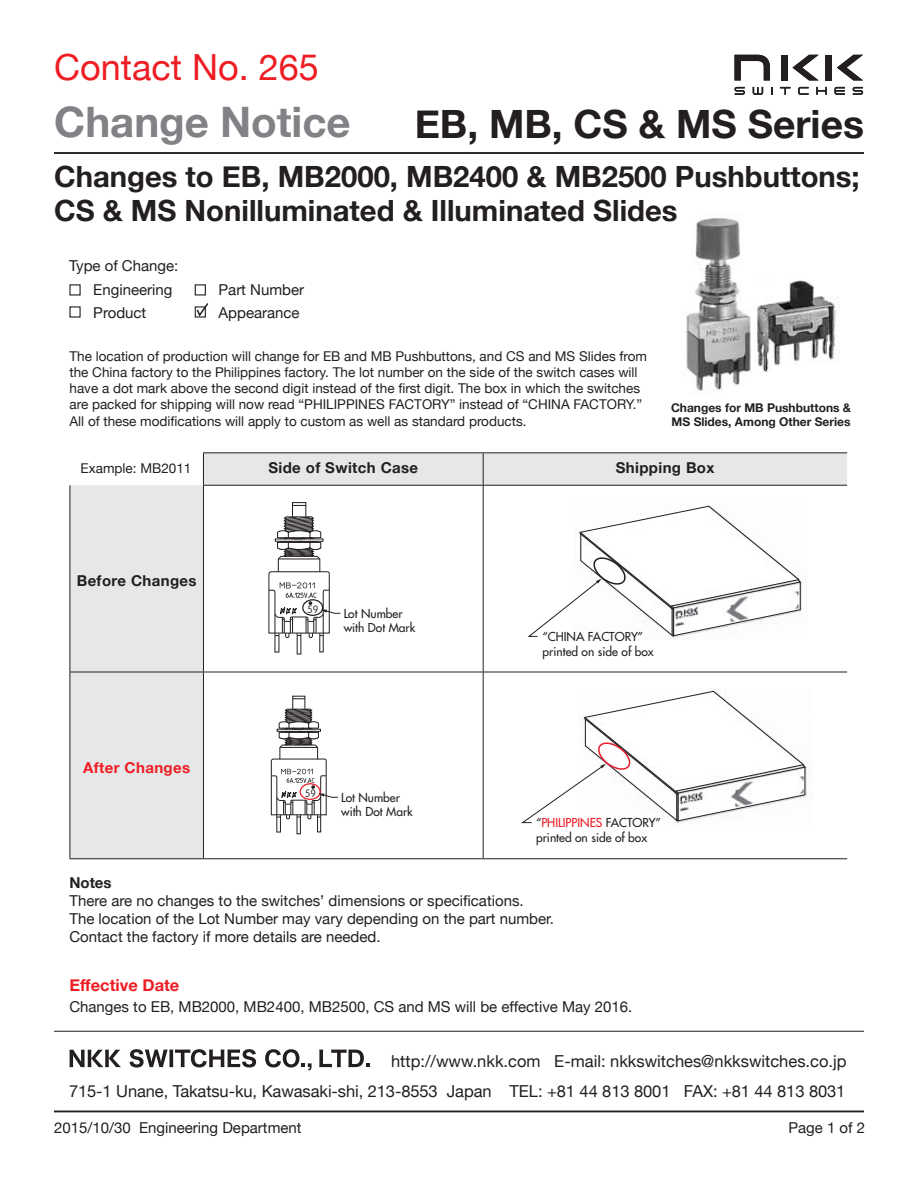
<style>
.page{position:relative;width:918px;height:1188px;background:#fff}
.page>*{position:absolute;margin:0;border:0;box-sizing:border-box;transform-origin:0 0}
.t1{font:700 42px "Helvetica Neue";color:#808285}
.t2{font:700 39px "Helvetica Neue";color:#231f20}
.t3{font:36px "Helvetica Neue";color:#ee1d23}
.t4{font:700 29.25px/34.5px "Helvetica Neue";color:#231f20}
.t5{font:16.5px "Helvetica Neue";letter-spacing:-.005em;color:#231f20}
.t6{font:700 16.5px "Helvetica Neue";color:#ee1d23}
.t7{font:15px "Helvetica Neue";color:#231f20}
.t8{font:700 15px "Helvetica Neue";letter-spacing:.025em;color:#231f20}
.t9{font:700 15px "Helvetica Neue";letter-spacing:.025em;color:#ee1d23}
.t10{font:13.5px/16.2px "Helvetica Neue";color:#231f20}
.t11{font:500 12px/14.4px "Futura Std";color:#231f20}
.t12{font:700 12px/14.4px "Helvetica Neue";color:#231f20}
.t13{font:100 10.5px "VAG Rounded";color:#231f20}
.s1{color:#ee1d23}
</style>
<div class="page">
<div style="left:195px;top:284px;width:11px;height:12px;border:1px solid #231f20"></div>
<svg style="left:195px;top:303px;width:14px;height:15px"></svg>
<hr style="left:54px;top:152px;width:810px;height:2px;background:#231f20">
<svg style="left:734px;top:55px;width:36px;height:25px"></svg>
<div style="left:826px;top:55px;width:6px;height:25px;background:#231f20"></div>
<div style="left:781px;top:55px;width:7px;height:25px;background:#231f20"></div>
<svg style="left:793px;top:55px;width:26px;height:25px"></svg>
<svg style="left:837px;top:55px;width:26px;height:25px"></svg>
<svg style="left:735px;top:87px;width:10px;height:8px"></svg>
<svg style="left:853px;top:87px;width:10px;height:8px"></svg>
<svg style="left:816px;top:87px;width:11px;height:8px"></svg>
<svg style="left:834px;top:87px;width:11px;height:8px"></svg>
<svg style="left:798px;top:87px;width:11px;height:8px"></svg>
<svg style="left:780px;top:87px;width:10px;height:8px"></svg>
<svg style="left:753px;top:87px;width:10px;height:8px"></svg>
<hr style="left:54px;top:1031px;width:810px;height:1px;background:#231f20">
<svg style="left:69px;top:1050px;width:52px;height:17px"></svg>
<svg style="left:130px;top:1049px;width:126px;height:19px"></svg>
<svg style="left:265px;top:1049px;width:47px;height:22px"></svg>
<svg style="left:319px;top:1049px;width:51px;height:18px"></svg>
<hr style="left:54px;top:1111px;width:810px;height:1px;background:#231f20">
<div style="left:204px;top:453px;width:643px;height:32px;background:#e6e7e9"></div>
<div style="left:71px;top:485px;width:132px;height:373px;background:#e6e7e9"></div>
<hr style="left:203px;top:452px;width:280px;height:1px;background:#231f20">
<hr style="left:203px;top:453px;width:1px;height:32px;background:#231f20">
<hr style="left:483px;top:452px;width:364px;height:1px;background:#231f20">
<hr style="left:483px;top:453px;width:1px;height:32px;background:#231f20">
<hr style="left:203px;top:485px;width:280px;height:1px;background:#231f20">
<hr style="left:203px;top:486px;width:1px;height:186px;background:#231f20">
<hr style="left:483px;top:485px;width:364px;height:1px;background:#231f20">
<hr style="left:483px;top:486px;width:1px;height:186px;background:#231f20">
<hr style="left:203px;top:672px;width:1px;height:186px;background:#231f20">
<hr style="left:483px;top:672px;width:1px;height:186px;background:#231f20">
<hr style="left:203px;top:858px;width:280px;height:1px;background:#231f20">
<hr style="left:483px;top:858px;width:364px;height:1px;background:#231f20">
<hr style="left:203px;top:672px;width:280px;height:1px;background:#231f20">
<hr style="left:483px;top:672px;width:364px;height:1px;background:#231f20">
<hr style="left:70px;top:485px;width:1px;height:187px;background:#231f20">
<hr style="left:70px;top:672px;width:133px;height:1px;background:#231f20">
<hr style="left:70px;top:672px;width:1px;height:186px;background:#231f20">
<hr style="left:70px;top:858px;width:133px;height:1px;background:#231f20">
<div style="left:297px;top:633px;width:4px;height:21px;border:1px solid #231f20"></div>
<svg style="left:268px;top:502px;width:73px;height:151px"></svg>
<div style="left:297px;top:814px;width:4px;height:20px;border:1px solid #231f20"></div>
<svg style="left:271px;top:695px;width:67px;height:138px"></svg>
<img style="left:682px;top:218px;width:69px;height:173px">
<img style="left:756px;top:280px;width:80px;height:93px">
<svg style="left:528px;top:506px;width:273px;height:131px"></svg>
<svg style="left:521px;top:691px;width:285px;height:132px"></svg>
<p class="t3" style="left:54px;top:45px;width:266px">Contact No. 265</p>
<p class="t1" style="left:54px;top:96px;width:298px">Change Notice</p>
<p class="t2" style="left:415px;top:100px;width:451px">EB, MB, CS &amp; MS Series</p>
<p class="t4" style="left:54px;top:159px;width:807px">Changes to EB, MB2000, MB2400 &amp; MB2500 Pushbuttons;<br>CS &amp; MS Nonilluminated &amp; Illuminated Slides</p>
<p class="t7" style="left:69px;top:257px;width:111px">Type of Change:</p>
<p class="t7" style="left:93px;top:281px;width:81px">Engineering</p>
<p class="t7" style="left:93px;top:303px;width:55px">Product</p>
<p class="t7" style="left:219px;top:281px;width:87px">Part Number</p>
<p class="t7" style="left:219px;top:303px;width:83px">Appearance</p>
<p class="t10" style="left:70px;top:348px;width:579px">The location of production will change for EB and MB Pushbuttons, and CS and MS Slides from the China factory to the Philippines factory. The lot number on the side of the switch cases will have a dot mark above the second digit instead of the first digit. The box in which the switches are packed for shipping will now read “PHILIPPINES FACTORY” instead of “CHINA FACTORY.” All of these modifications will apply to custom as well as standard products.</p>
<p class="t12" style="left:671px;top:400px;width:182px">Changes for MB Pushbuttons &amp;<br>MS Slides, Among Other Series</p>
<p class="t10" style="left:81px;top:460px;width:112px">Example: MB2011</p>
<p class="t8" style="left:77px;top:571px;width:121px">Before Changes</p>
<p class="t9" style="left:83px;top:758px;width:109px">After Changes</p>
<p class="t8" style="left:268px;top:459px;width:151px">Side of Switch Case</p>
<p class="t8" style="left:616px;top:459px;width:100px">Shipping Box</p>
<p class="t13" style="left:307px;top:604px;width:13px">59</p>
<p class="t11" style="left:344px;top:607px;width:73px">Lot Number with Dot Mark</p>
<p class="t13" style="left:305px;top:788px;width:13px">59</p>
<p class="t11" style="left:341px;top:790px;width:73px">Lot Number with Dot Mark</p>
<p class="t11" style="left:543px;top:630px;width:113px">“CHINA FACTORY” printed on side of box</p>
<p class="t11" style="left:536px;top:816px;width:126px">“<span class="s1">PHILIPPINES</span> FACTORY” printed on side of box</p>
<p class="t8" style="left:69px;top:873px;width:44px">Notes</p>
<p class="t7" style="left:69px;top:891px;width:456px">There are no changes to the switches’ dimensions or specifications.</p>
<p class="t7" style="left:69px;top:909px;width:486px">The location of the Lot Number may vary depending on the part number.</p>
<p class="t7" style="left:69px;top:927px;width:313px">Contact the factory if more details are needed.</p>
<p class="t6" style="left:69px;top:975px;width:112px">Effective Date</p>
<p class="t7" style="left:69px;top:998px;width:564px">Changes to EB, MB2000, MB2400, MB2500, CS and MS will be effective May 2016.</p>
<p class="t5" style="left:391px;top:1051px;width:457px">http://www.nkk.com E-mail: nkkswitches@nkkswitches.co.jp</p>
<p class="t5" style="left:69px;top:1082px;width:778px">715-1 Unane, Takatsu-ku, Kawasaki-shi, 213-8553 Japan TEL: +81 44 813 8001 FAX: +81 44 813 8031</p>
<p class="t7" style="left:54px;top:1119px;width:249px">2015/10/30 Engineering Department</p>
<p class="t7" style="left:788px;top:1119px;width:78px">Page 1 of 2</p>
</div>
